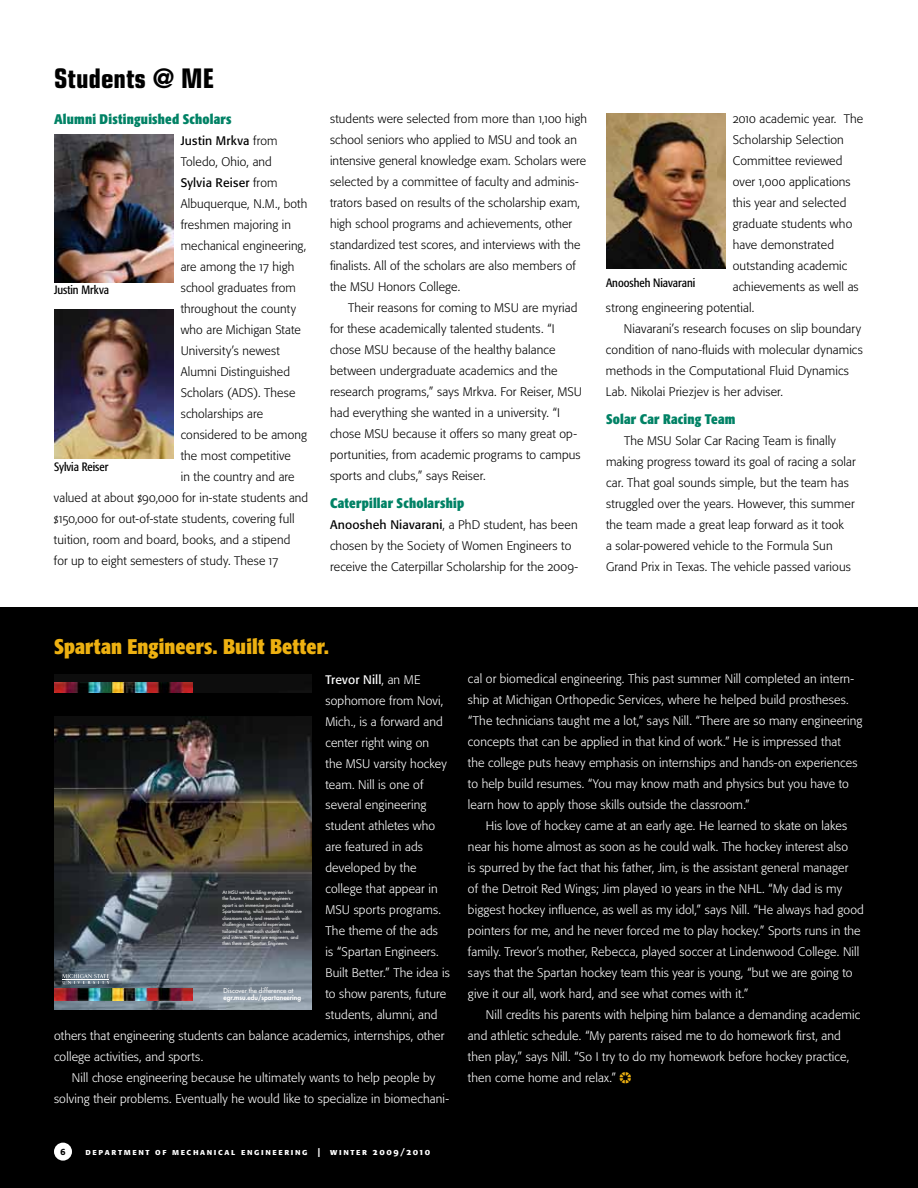
<style>
.page{position:relative;width:918px;height:1188px;background:#fff}
.page>*{position:absolute;margin:0;border:0;box-sizing:border-box;transform-origin:0 0}
.t1{font:700 condensed 27px "Eurostile LT Std";color:#000}
.t2{font:700 condensed 21px "Formata Pro";letter-spacing:.005em;color:#eeb111}
.t3{font:700 condensed 13.8px "Formata Pro";letter-spacing:.015em;color:#008265}
.t4{font:300 12.3px/21px "Formata Pro";letter-spacing:.01em;color:#000}
.t5{font:300 12.3px/21px "Formata Pro";letter-spacing:.01em;color:#fff}
.t6{font:12.3px "Formata Pro";letter-spacing:.02em;color:#000}
.t7{font:12.3px "Formata Pro";letter-spacing:.01em;color:#fff}
.t8{font:condensed 12px "Formata Pro";color:#000}
.t9{font:500 9px "Formata Pro";letter-spacing:.18em;color:#fff}
.t10{font:500 9px "Formata Pro";color:#000}
.t11{font:800 6.6px "Futura Std";color:#fff}
.t12{font:500 6.6px "Futura Std";color:#fff}
.t13{font:500 4.65px/6.4px "Futura Std";letter-spacing:-.005em;color:#fff}
.s1{font-weight:300}
.s2{font-weight:400}
.s3{font-family:"Chuckbats";font-weight:400;font-size:15px;color:#eeb111}
</style>
<div class="page">
<div style="left:0;top:607px;width:918px;height:581px;background:#000"></div>
<div style="left:54px;top:1143px;width:18px;height:18px;background:#fff;border-radius:50%"></div>
<img style="left:54px;top:134px;width:120px;height:149px">
<img style="left:54px;top:310px;width:120px;height:148px">
<img style="left:606px;top:113px;width:120px;height:156px">
<img style="left:54px;top:674px;width:258px;height:335px">
<svg style="left:63px;top:974px;width:46px;height:10px"></svg>
<hr style="left:63px;top:979px;width:46px;height:1px;background:#fff">
<img style="left:54px;top:989px;width:139px;height:11px">
<img style="left:54px;top:683px;width:139px;height:11px">
<div style="left:54px;top:694px;width:258px;height:22px;background:#000"></div>
<h1 class="t1" style="left:54px;top:62px;width:162px">Students @ ME</h1>
<p class="t3" style="left:54px;top:110px;width:179px">Alumni Distinguished Scholars</p>
<p class="t6" style="left:181px;top:133px;width:98px">Justin Mrkva <span class="s1">from</span></p>
<p class="t4" style="left:181px;top:151px;width:93px">Toledo, Ohio, and</p>
<p class="t6" style="left:181px;top:175px;width:98px">Sylvia Reiser <span class="s1">from</span></p>
<p class="t4" style="left:181px;top:193px;width:128px">Albuquerque, N.M., both</p>
<p class="t4" style="left:181px;top:214px;width:112px">freshmen majoring in</p>
<p class="t4" style="left:181px;top:235px;width:127px">mechanical engineering,</p>
<p class="t4" style="left:181px;top:256px;width:115px">are among the 17 high</p>
<p class="t4" style="left:181px;top:277px;width:117px">school graduates from</p>
<p class="t4" style="left:181px;top:298px;width:117px">throughout the county</p>
<p class="t4" style="left:181px;top:319px;width:122px">who are Michigan State</p>
<p class="t4" style="left:181px;top:340px;width:101px">University’s newest</p>
<p class="t4" style="left:181px;top:361px;width:111px">Alumni Distinguished</p>
<p class="t4" style="left:181px;top:382px;width:116px">Scholars (ADS). These</p>
<p class="t4" style="left:181px;top:403px;width:84px">scholarships are</p>
<p class="t4" style="left:181px;top:424px;width:128px">considered to be among</p>
<p class="t4" style="left:181px;top:445px;width:112px">the most competitive</p>
<p class="t4" style="left:181px;top:466px;width:115px">in the country and are</p>
<p class="t4" style="left:54px;top:487px;width:256px">valued at about $90,000 for in-state students and</p>
<p class="t4" style="left:54px;top:508px;width:242px">$150,000 for out-of-state students, covering full</p>
<p class="t4" style="left:54px;top:529px;width:238px">tuition, room and board, books, and a stipend</p>
<p class="t4" style="left:54px;top:550px;width:226px">for up to eight semesters of study. These 17</p>
<p class="t8" style="left:54px;top:282px;width:56px">Justin Mrkva</p>
<p class="t8" style="left:54px;top:459px;width:56px">Sylvia Reiser</p>
<p class="t4" style="left:330px;top:108px;width:259px">students were selected from more than 1,100 high school seniors who applied to MSU and took an intensive general knowledge exam. Scholars were selected by a committee of faculty and adminis&shy;trators based on results of the scholarship exam, high school programs and achievements, other standardized test scores, and interviews with the finalists. All of the scholars are also members of the MSU Honors College.</p>
<p class="t4" style="left:330px;top:297px;width:254px;text-indent:18px">Their reasons for coming to MSU are myriad for these academically talented students. “I chose MSU because of the healthy balance between undergraduate academics and the research programs,” says Mrkva. For Reiser, MSU had everything she wanted in a university. “I chose MSU because it offers so many great op&shy;portunities, from academic programs to campus sports and clubs,” says Reiser.</p>
<p class="t3" style="left:330px;top:494px;width:136px">Caterpillar Scholarship</p>
<p class="t4" style="left:330px;top:514px;width:250px"><span class="s2">Anoosheh Niavarani</span>, a PhD student, has been chosen by the Society of Women Engineers to receive the Caterpillar Scholarship for the 2009-</p>
<p class="t4" style="left:733px;top:108px;width:132px">2010 academic year. The</p>
<p class="t4" style="left:733px;top:129px;width:113px">Scholarship Selection</p>
<p class="t4" style="left:733px;top:150px;width:111px">Committee reviewed</p>
<p class="t4" style="left:733px;top:171px;width:119px">over 1,000 applications</p>
<p class="t4" style="left:733px;top:192px;width:115px">this year and selected</p>
<p class="t4" style="left:733px;top:213px;width:121px">graduate students who</p>
<p class="t4" style="left:733px;top:234px;width:103px">have demonstrated</p>
<p class="t4" style="left:733px;top:255px;width:116px">outstanding academic</p>
<p class="t4" style="left:733px;top:276px;width:128px">achievements as well as</p>
<p class="t4" style="left:606px;top:297px;width:150px">strong engineering potential.</p>
<p class="t4" style="left:624px;top:318px;width:239px">Niavarani’s research focuses on slip boundary</p>
<p class="t4" style="left:606px;top:339px;width:258px">condition of nano-fluids with molecular dynamics</p>
<p class="t4" style="left:606px;top:360px;width:245px">methods in the Computational Fluid Dynamics</p>
<p class="t4" style="left:606px;top:381px;width:179px">Lab. Nikolai Priezjev is her adviser.</p>
<p class="t3" style="left:606px;top:410px;width:131px">Solar Car Racing Team</p>
<p class="t4" style="left:606px;top:430px;width:251px;text-indent:18px">The MSU Solar Car Racing Team is finally making progress toward its goal of racing a solar car. That goal sounds simple, but the team has struggled over the years. However, this summer the team made a great leap forward as it took<br>a solar-powered vehicle to the Formula Sun Grand Prix in Texas. The vehicle passed various</p>
<p class="t8" style="left:606px;top:275px;width:91px">Anoosheh Niavarani</p>
<h2 class="t2" style="left:54px;top:633px;width:277px">Spartan Engineers. Built Better.</h2>
<p class="t7" style="left:326px;top:671px;width:96px">Trevor Nill<span class="s1">, an ME</span></p>
<p class="t5" style="left:326px;top:690px;width:120px">sophomore from Novi,</p>
<p class="t5" style="left:326px;top:711px;width:119px">Mich., is a forward and</p>
<p class="t5" style="left:326px;top:732px;width:105px">center right wing on</p>
<p class="t5" style="left:326px;top:753px;width:123px">the MSU varsity hockey</p>
<p class="t5" style="left:326px;top:774px;width:99px">team. Nill is one of</p>
<p class="t5" style="left:326px;top:795px;width:102px">several engineering</p>
<p class="t5" style="left:326px;top:816px;width:111px">student athletes who</p>
<p class="t5" style="left:326px;top:837px;width:99px">are featured in ads</p>
<p class="t5" style="left:326px;top:858px;width:93px">developed by the</p>
<p class="t5" style="left:326px;top:879px;width:114px">college that appear in</p>
<p class="t5" style="left:326px;top:900px;width:117px">MSU sports programs.</p>
<p class="t5" style="left:326px;top:921px;width:114px">The theme of the ads</p>
<p class="t5" style="left:326px;top:942px;width:115px">is “Spartan Engineers.</p>
<p class="t5" style="left:326px;top:963px;width:126px">Built Better.” The idea is</p>
<p class="t5" style="left:326px;top:984px;width:122px">to show parents, future</p>
<p class="t5" style="left:326px;top:1005px;width:114px">students, alumni, and</p>
<p class="t5" style="left:54px;top:1026px;width:392px">others that engineering students can balance academics, internships, other</p>
<p class="t5" style="left:54px;top:1047px;width:151px">college activities, and sports.</p>
<p class="t5" style="left:72px;top:1068px;width:365px">Nill chose engineering because he ultimately wants to help people by</p>
<p class="t5" style="left:54px;top:1089px;width:397px">solving their problems. Eventually he would like to specialize in biomechani-</p>
<p class="t13" style="left:223px;top:889px;width:81px">At MSU we’re building engineers for<br>the future. What sets our engineers apart is an immersive process called Spartaneering, which combines intensive classroom study and research with challenging real-world experiences tailored to meet each student’s needs and interests. There are engineers, and then there are Spartan Engineers.</p>
<p class="t12" style="left:224px;top:987px;width:71px">Discover the difference at</p>
<p class="t11" style="left:224px;top:993px;width:79px">egr.msu.edu/spartaneering</p>
<p class="t10" style="left:60px;top:1146px;width:7px">6</p>
<p class="t9" style="left:86px;top:1146px;width:346px">department of mechanical engineering | winter 2009/2010</p>
<p class="t5" style="left:468px;top:669px;width:396px">cal or biomedical engineering. This past summer Nill completed an intern&shy;ship at Michigan Orthopedic Services, where he helped build prostheses. “The technicians taught me a lot,” says Nill. “There are so many engineering concepts that can be applied in that kind of work.” He is impressed that<br>the college puts heavy emphasis on internships and hands-on experiences to help build resumes. “You may know math and physics but you have to learn how to apply those skills outside the classroom.”</p>
<p class="t5" style="left:468px;top:816px;width:397px;text-indent:18px">His love of hockey came at an early age. He learned to skate on lakes near his home almost as soon as he could walk. The hockey interest also<br>is spurred by the fact that his father, Jim, is the assistant general manager<br>of the Detroit Red Wings; Jim played 10 years in the NHL. “My dad is my biggest hockey influence, as well as my idol,” says Nill. “He always had good pointers for me, and he never forced me to play hockey.” Sports runs in the family. Trevor’s mother, Rebecca, played soccer at Lindenwood College. Nill says that the Spartan hockey team this year is young, “but we are going to give it our all, work hard, and see what comes with it.”</p>
<p class="t5" style="left:468px;top:1005px;width:394px;text-indent:18px">Nill credits his parents with helping him balance a demanding academic and athletic schedule. “My parents raised me to do homework first, and then play,” says Nill. “So I try to do my homework before hockey practice, then come home and relax.” <span class="s3">e</span></p>
</div>
